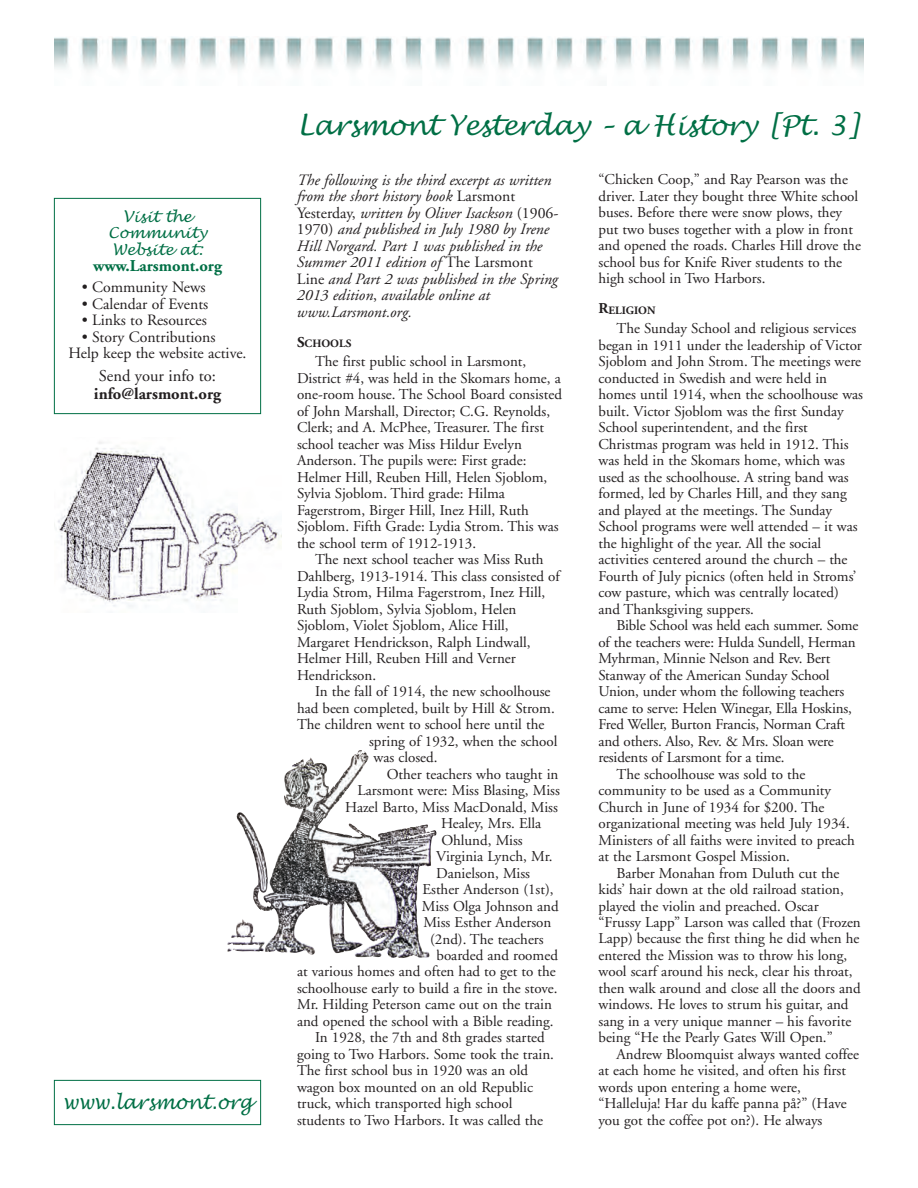
<style>
.page{position:relative;width:918px;height:1188px;background:#fff}
.page>*{position:absolute;margin:0;border:0;box-sizing:border-box;transform-origin:0 0}
.t1{font:italic 27px "Lucida Handwriting";letter-spacing:-.015em;color:#016f45}
.t2{font:italic 19.5px "Lucida Handwriting";color:#016f45;scale:.95 1}
.t3{font:700 16.5px "Adobe Garamond";color:#231f20}
.t4{font:700 16.5px "Adobe Garamond";color:#016f45}
.t5{font:16.5px "Adobe Garamond";color:#231f20}
.t6{font:italic 15.75px/16.5px "Adobe Garamond";color:#231f20}
.t7{font:15.75px/16.5px "Adobe Garamond";color:#231f20}
.t8{font:15px/16.5px "Adobe Garamond";color:#231f20}
.t9{font:italic 15px/16.5px "Lucida Handwriting";color:#016f45;text-align:center}
.t10{font:700 11.25px "Adobe Garamond";color:#231f20}
.s1{font-style:normal}
.s2{font-size:15px}
</style>
<div class="page">
<div style="left:54px;top:1080px;width:207px;height:45px;border:1px solid #016f45"></div>
<img style="left:54px;top:36px;width:810px;height:35px">
<div style="left:54px;top:198px;width:207px;height:216px;border:1px solid #016f45"></div>
<img style="left:54px;top:441px;width:228px;height:166px">
<img style="left:318px;top:750px;width:119px;height:208px">
<p class="t9" style="left:108px;top:208px;width:100px">Visit the<br>Community<br>Website at:</p>
<p class="t4" style="left:93px;top:259px;width:130px">www.Larsmont.org</p>
<p class="t7" style="left:82px;top:280px;width:125px">• Community News</p>
<p class="t7" style="left:82px;top:297px;width:128px">• Calendar of Events</p>
<p class="t7" style="left:82px;top:313px;width:127px">• Links to Resources</p>
<p class="t7" style="left:68px;top:330px;width:180px;text-indent:13px">• Story Contributions<br>Help keep the website active.</p>
<p class="t5" style="left:99px;top:369px;width:119px">Send your info to:</p>
<p class="t3" style="left:94px;top:387px;width:129px">info@larsmont.org</p>
<h2 class="t2" style="left:63px;top:1090px;width:201px">www.larsmont.org</h2>
<h1 class="t1" style="left:297px;top:110px;width:565px">Larsmont Yesterday – a History [Pt. 3]</h1>
<p class="t6" style="left:297px;top:173px;width:263px">The following is the third excerpt as written from the short history book <span class="s1">Larsmont Yesterday,</span> written by Oliver Isackson <span class="s1">(1906- 1970)</span> and published in July 1980 by Irene Hill Norgard. Part 1 was published in the Summer 2011 edition of <span class="s1">The Larsmont Line</span> and Part 2 was published in the Spring 2013 edition<span class="s1">,</span> available online at www.Larsmont.org.</p>
<p class="t10" style="left:297px;top:338px;width:56px"><span class="s2">S</span>CHOOLS</p>
<p class="t8" style="left:297px;top:354px;width:266px;text-indent:18px">The first public school in Larsmont, District #4, was held in the Skomars home, a one-room house. The School Board consisted of John Marshall, Director; C.G. Reynolds, Clerk; and A. McPhee, Treasurer. The first school teacher was Miss Hildur Evelyn Anderson. The pupils were: First grade:<br>Helmer Hill, Reuben Hill, Helen Sjoblom, Sylvia Sjoblom. Third grade: Hilma Fagerstrom, Birger Hill, Inez Hill, Ruth Sjoblom. Fifth Grade: Lydia Strom. This was the school term of 1912-1913.</p>
<p class="t8" style="left:297px;top:552px;width:264px;text-indent:18px">The next school teacher was Miss Ruth Dahlberg, 1913-1914. This class consisted of Lydia Strom, Hilma Fagerstrom, Inez Hill, Ruth Sjoblom, Sylvia Sjoblom, Helen Sjoblom, Violet Sjoblom, Alice Hill, Margaret Hendrickson, Ralph Lindwall, Helmer Hill, Reuben Hill and Verner Hendrickson.</p>
<p class="t8" style="left:315px;top:684px;width:237px">In the fall of 1914, the new schoolhouse</p>
<p class="t8" style="left:297px;top:701px;width:259px">had been completed, built by Hill &amp; Strom.</p>
<p class="t8" style="left:297px;top:717px;width:249px">The children went to school here until the</p>
<p class="t8" style="left:369px;top:734px;width:190px">spring of 1932, when the school</p>
<p class="t8" style="left:373px;top:750px;width:66px">was closed.</p>
<p class="t8" style="left:387px;top:767px;width:173px">Other teachers who taught in</p>
<p class="t8" style="left:358px;top:783px;width:204px">Larsmont were: Miss Blasing, Miss</p>
<p class="t8" style="left:345px;top:800px;width:214px">Hazel Barto, Miss MacDonald, Miss</p>
<p class="t8" style="left:441px;top:816px;width:102px">Healey, Mrs. Ella</p>
<p class="t8" style="left:441px;top:833px;width:83px">Ohlund, Miss</p>
<p class="t8" style="left:436px;top:849px;width:118px">Virginia Lynch, Mr.</p>
<p class="t8" style="left:436px;top:866px;width:95px">Danielson, Miss</p>
<p class="t8" style="left:422px;top:882px;width:133px">Esther Anderson (1st),</p>
<p class="t8" style="left:422px;top:899px;width:138px">Miss Olga Johnson and</p>
<p class="t8" style="left:423px;top:915px;width:129px">Miss Esther Anderson</p>
<p class="t8" style="left:430px;top:932px;width:115px">(2nd). The teachers</p>
<p class="t8" style="left:436px;top:948px;width:123px">boarded and roomed</p>
<p class="t8" style="left:297px;top:965px;width:260px">at various homes and often had to get to the</p>
<p class="t8" style="left:297px;top:981px;width:262px">schoolhouse early to build a fire in the stove.</p>
<p class="t8" style="left:297px;top:998px;width:256px">Mr. Hilding Peterson came out on the train</p>
<p class="t8" style="left:297px;top:1014px;width:258px">and opened the school with a Bible reading.</p>
<p class="t8" style="left:315px;top:1031px;width:231px">In 1928, the 7th and 8th grades started</p>
<p class="t8" style="left:297px;top:1047px;width:259px">going to Two Harbors. Some took the train.</p>
<p class="t8" style="left:297px;top:1064px;width:233px">The first school bus in 1920 was an old</p>
<p class="t8" style="left:297px;top:1080px;width:238px">wagon box mounted on an old Republic</p>
<p class="t8" style="left:297px;top:1097px;width:217px">truck, which transported high school</p>
<p class="t8" style="left:297px;top:1113px;width:248px">students to Two Harbors. It was called the</p>
<p class="t8" style="left:599px;top:173px;width:264px">“Chicken Coop,” and Ray Pearson was the driver. Later they bought three White school buses. Before there were snow plows, they put two buses together with a plow in front and opened the roads. Charles Hill drove the school bus for Knife River students to the high school in Two Harbors.</p>
<p class="t10" style="left:599px;top:305px;width:59px"><span class="s2">R</span>ELIGION</p>
<p class="t8" style="left:598px;top:321px;width:266px;text-indent:18px">The Sunday School and religious services began in 1911 under the leadership of Victor Sjoblom and John Strom. The meetings were conducted in Swedish and were held in homes until 1914, when the schoolhouse was built. Victor Sjoblom was the first Sunday School superintendent, and the first Christmas program was held in 1912. This was held in the Skomars home, which was used as the schoolhouse. A string band was formed, led by Charles Hill, and they sang and played at the meetings. The Sunday School programs were well attended – it was the highlight of the year. All the social activities centered around the church – the Fourth of July picnics (often held in Stroms’ cow pasture, which was centrally located) and Thanksgiving suppers.</p>
<p class="t8" style="left:616px;top:618px;width:243px">Bible School was held each summer. Some</p>
<p class="t8" style="left:598px;top:635px;width:259px">of the teachers were: Hulda Sundell, Herman</p>
<p class="t8" style="left:598px;top:651px;width:233px">Myhrman, Minnie Nelson and Rev. Bert</p>
<p class="t8" style="left:598px;top:668px;width:233px">Stanway of the American Sunday School</p>
<p class="t8" style="left:598px;top:684px;width:247px">Union, under whom the following teachers</p>
<p class="t8" style="left:598px;top:701px;width:255px">came to serve: Helen Winegar, Ella Hoskins,</p>
<p class="t8" style="left:598px;top:717px;width:248px">Fred Weller, Burton Francis, Norman Craft</p>
<p class="t8" style="left:598px;top:734px;width:237px">and others. Also, Rev. &amp; Mrs. Sloan were</p>
<p class="t8" style="left:598px;top:750px;width:188px">residents of Larsmont for a time.</p>
<p class="t8" style="left:616px;top:767px;width:190px">The schoolhouse was sold to the</p>
<p class="t8" style="left:598px;top:783px;width:234px">community to be used as a Community</p>
<p class="t8" style="left:598px;top:800px;width:228px">Church in June of 1934 for $200. The</p>
<p class="t8" style="left:598px;top:816px;width:253px">organizational meeting was held July 1934.</p>
<p class="t8" style="left:598px;top:833px;width:258px">Ministers of all faiths were invited to preach</p>
<p class="t8" style="left:598px;top:849px;width:193px">at the Larsmont Gospel Mission.</p>
<p class="t8" style="left:616px;top:866px;width:224px">Barber Monahan from Duluth cut the</p>
<p class="t8" style="left:598px;top:882px;width:247px">kids’ hair down at the old railroad station,</p>
<p class="t8" style="left:598px;top:899px;width:222px">played the violin and preached. Oscar</p>
<p class="t8" style="left:598px;top:915px;width:264px">“Frussy Lapp” Larson was called that (Frozen</p>
<p class="t8" style="left:598px;top:932px;width:262px">Lapp) because the first thing he did when he</p>
<p class="t8" style="left:598px;top:948px;width:250px">entered the Mission was to throw his long,</p>
<p class="t8" style="left:598px;top:965px;width:256px">wool scarf around his neck, clear his throat,</p>
<p class="t8" style="left:598px;top:981px;width:264px">then walk around and close all the doors and</p>
<p class="t8" style="left:598px;top:998px;width:252px">windows. He loves to strum his guitar, and</p>
<p class="t8" style="left:598px;top:1014px;width:254px">sang in a very unique manner – his favorite</p>
<p class="t8" style="left:598px;top:1031px;width:236px">being “He the Pearly Gates Will Open.”</p>
<p class="t8" style="left:616px;top:1047px;width:244px">Andrew Bloomquist always wanted coffee</p>
<p class="t8" style="left:598px;top:1064px;width:249px">at each home he visited, and often his first</p>
<p class="t8" style="left:598px;top:1080px;width:204px">words upon entering a home were,</p>
<p class="t8" style="left:598px;top:1097px;width:250px">“Halleluja! Har du kaffe panna på?” (Have</p>
<p class="t8" style="left:598px;top:1113px;width:225px">you got the coffee pot on?). He always</p>
</div>
